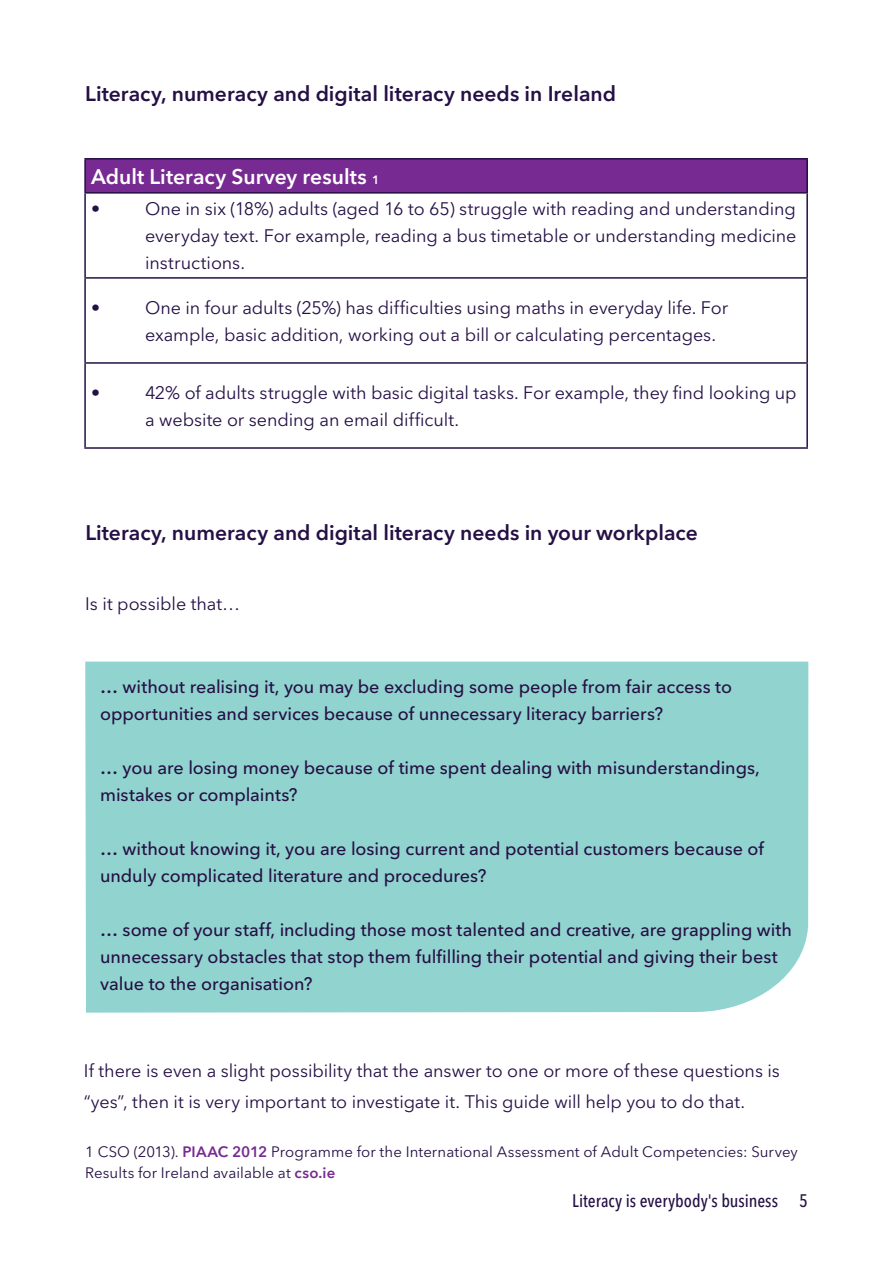
<style>
.page{position:relative;width:893px;height:1263px;background:#fff}
.page>*{position:absolute;margin:0;border:0;box-sizing:border-box;transform-origin:0 0}
.Body{font:600 21px "Avenir Next LT Pro";color:#251045}
.Intro_Dark_Purple{font:600 21px "Avenir Next LT Pro";color:#fff}
.Body-2{font:500 18px/27px "Avenir Next LT Pro";color:#251045}
.Intro_Dark_Purple-2{font:18px/27px "Avenir Next LT Pro";letter-spacing:-.005em;color:#251045}
.Body-3{font:18px/31.5px "Avenir Next LT Pro";letter-spacing:-.005em;color:#251045}
.t1{font:500 condensed 18px "Avenir Next LT Pro";color:#251045}
.Body-4{font:15px/21px "Avenir Next LT Pro";letter-spacing:.005em;color:#251045}
.s1{font-size:12px}
.s2{font-weight:600;color:#772a91}
</style>
<div class="page">
<div style="left:85px;top:159px;width:722px;height:34px;background:#772a91"></div>
<hr style="left:84px;top:160px;width:2px;height:32px;background:#251045">
<hr style="left:84px;top:158px;width:724px;height:2px;background:#251045">
<hr style="left:806px;top:194px;width:2px;height:83px;background:#251045">
<hr style="left:806px;top:279px;width:2px;height:83px;background:#251045">
<hr style="left:84px;top:364px;width:2px;height:83px;background:#251045">
<hr style="left:806px;top:364px;width:2px;height:83px;background:#251045">
<hr style="left:84px;top:447px;width:724px;height:2px;background:#251045">
<hr style="left:84px;top:192px;width:724px;height:2px;background:#251045">
<hr style="left:84px;top:194px;width:2px;height:83px;background:#251045">
<hr style="left:84px;top:277px;width:724px;height:2px;background:#251045">
<hr style="left:84px;top:279px;width:2px;height:83px;background:#251045">
<hr style="left:84px;top:362px;width:724px;height:2px;background:#251045">
<hr style="left:806px;top:160px;width:2px;height:32px;background:#251045">
<div style="left:85px;top:662px;width:723px;height:351px;background:#91d3ce"></div>
<p class="Body" style="left:85px;top:81px;width:532px">Literacy, numeracy and digital literacy needs in Ireland</p>
<p class="Intro_Dark_Purple" style="left:91px;top:164px;width:290px">Adult Literacy Survey results <span class="s1">1</span></p>
<p class="Intro_Dark_Purple-2" style="left:91px;top:195px;width:10px">•</p>
<p class="Intro_Dark_Purple-2" style="left:145px;top:195px;width:653px;text-align:justify">One in six (18%) adults (aged 16 to 65) struggle with reading and understanding everyday text. For example, reading a bus timetable or understanding medicine instructions.</p>
<p class="Intro_Dark_Purple-2" style="left:91px;top:294px;width:10px">•</p>
<p class="Intro_Dark_Purple-2" style="left:145px;top:294px;width:585px">One in four adults (25%) has difficulties using maths in everyday life. For example, basic addition, working out a bill or calculating percentages.</p>
<p class="Intro_Dark_Purple-2" style="left:91px;top:379px;width:10px">•</p>
<p class="Intro_Dark_Purple-2" style="left:145px;top:379px;width:653px">42% of adults struggle with basic digital tasks. For example, they find looking up a website or sending an email difficult.</p>
<p class="Body" style="left:85px;top:520px;width:614px">Literacy, numeracy and digital literacy needs in your workplace</p>
<p class="Body-3" style="left:85px;top:588px;width:156px">Is it possible that…</p>
<p class="Body-2" style="left:100px;top:673px;width:633px">… without realising it, you may be excluding some people from fair access to opportunities and services because of unnecessary literacy barriers?</p>
<p class="Body-2" style="left:100px;top:754px;width:661px">… you are losing money because of time spent dealing with misunderstandings, mistakes or complaints?</p>
<p class="Body-2" style="left:100px;top:835px;width:666px">… without knowing it, you are losing current and potential customers because of unduly complicated literature and procedures?</p>
<p class="Body-2" style="left:100px;top:916px;width:693px">… some of your staff, including those most talented and creative, are grappling with unnecessary obstacles that stop them fulfilling their potential and giving their best value to the organisation?</p>
<p class="Body-3" style="left:84px;top:1055px;width:697px">If there is even a slight possibility that the answer to one or more of these questions is “yes”, then it is very important to investigate it. This guide will help you to do that.</p>
<p class="Body-4" style="left:85px;top:1141px;width:714px">1 CSO (2013). <span class="s2">PIAAC 2012</span> Programme for the International Assessment of Adult Competencies: Survey<br>Results for Ireland available at <span class="s2">cso.ie</span></p>
<p class="t1" style="left:572px;top:1190px;width:237px">Literacy is everybody's business 5</p>
</div>
